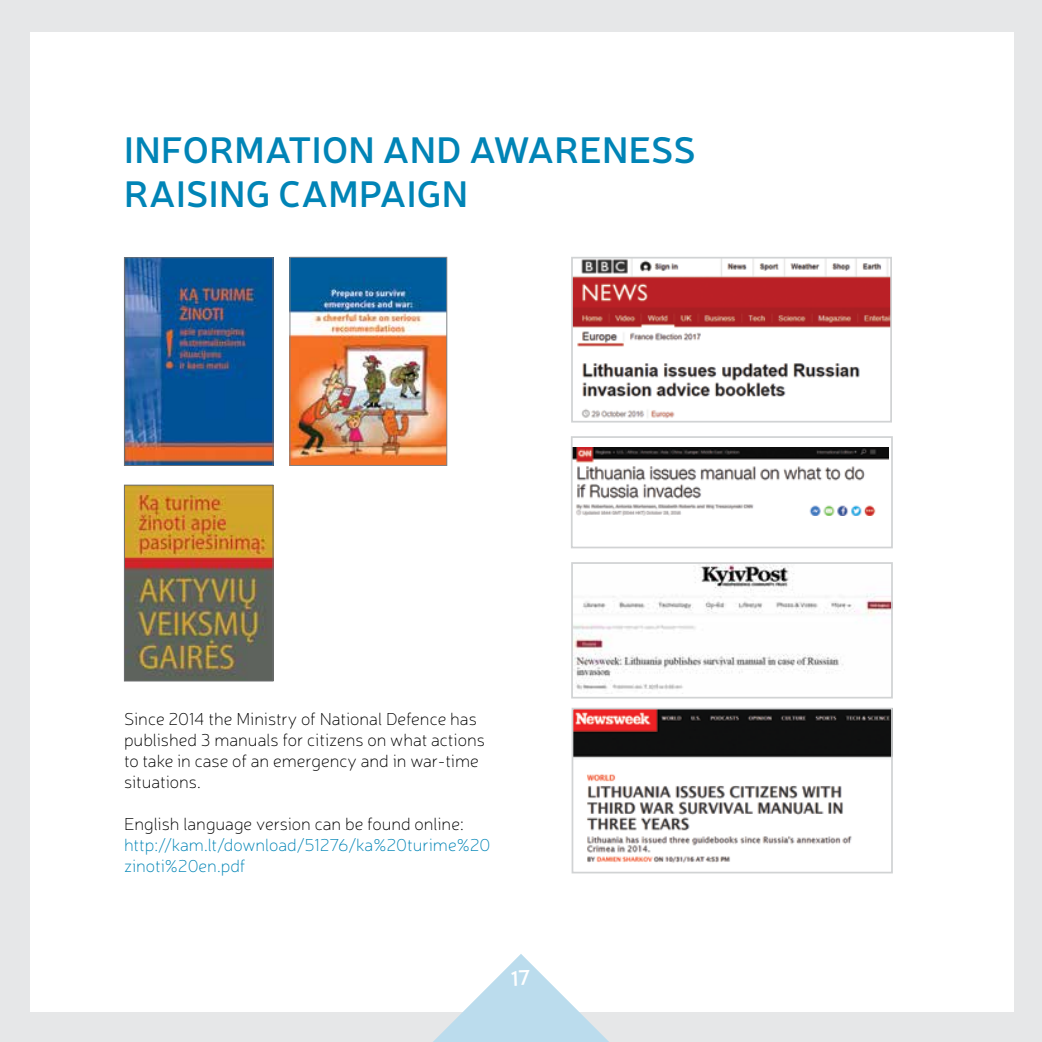
<style>
.page{position:relative;width:1042px;height:1042px;background:#fff}
.page>*{position:absolute;margin:0;border:0;box-sizing:border-box;transform-origin:0 0}
.t1{font:600 36.75px/44.1px "Neris";letter-spacing:.01em;color:#0084b6}
.t2{font:100 17.5px/21px "Neris";color:#000}
.t3{font:100 17.5px/21px "Neris";color:#0084b6}
</style>
<div class="page">
<div style="left:1014px;top:0;width:28px;height:1042px;background:#e6e7e8"></div>
<div style="left:0;top:0;width:1042px;height:32px;background:#e6e7e8"></div>
<div style="left:0;top:1012px;width:1042px;height:30px;background:#e6e7e8"></div>
<div style="left:0;top:0;width:30px;height:1042px;background:#e6e7e8"></div>
<img style="left:291px;top:259px;width:154px;height:205px">
<div style="left:289px;top:257px;width:158px;height:209px;border:1px solid #808285"></div>
<img style="left:126px;top:259px;width:145px;height:205px">
<div style="left:124px;top:257px;width:149px;height:209px;border:1px solid #6d6e71"></div>
<img style="left:574px;top:260px;width:315px;height:159px">
<div style="left:571px;top:257px;width:321px;height:165px;border:2px solid #d1d3d4"></div>
<img style="left:574px;top:447px;width:314px;height:68px">
<div style="left:571px;top:436px;width:322px;height:112px;border:2px solid #d1d3d4"></div>
<img style="left:574px;top:565px;width:316px;height:125px">
<div style="left:571px;top:562px;width:322px;height:136px;border:2px solid #d1d3d4"></div>
<img style="left:574px;top:711px;width:316px;height:152px">
<div style="left:571px;top:708px;width:322px;height:165px;border:2px solid #d1d3d4"></div>
<img style="left:126px;top:487px;width:145px;height:192px">
<div style="left:124px;top:485px;width:149px;height:196px;border:1px solid #6d6e71"></div>
<svg style="left:433px;top:954px;width:176px;height:88px"></svg>
<h1 class="t1" style="left:124px;top:126px;width:549px">INFORMATION AND AWARENESS<br>RAISING CAMPAIGN</h1>
<p class="t2" style="left:124px;top:707px;width:362px">Since 2014 the Ministry of National Defence has published 3 manuals for citizens on what actions to take in case of an emergency and in war-time situations.</p>
<p class="t2" style="left:124px;top:812px;width:341px">English language version can be found online:</p>
<p class="t3" style="left:124px;top:833px;width:368px">http://kam.lt/download/51276/ka%20turime%20 zinoti%20en.pdf</p>
</div>
